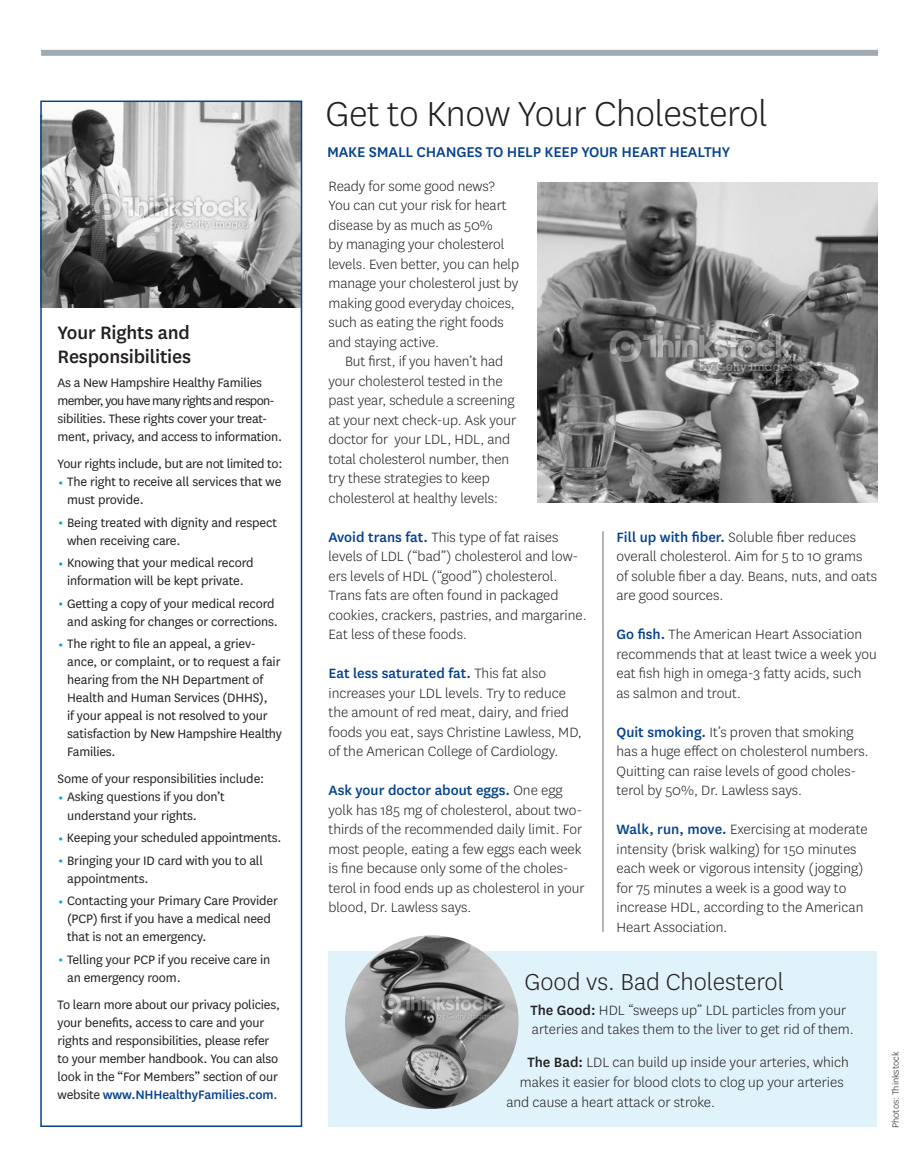
<style>
.page{position:relative;width:918px;height:1175px;background:#fff}
.page>*{position:absolute;margin:0;border:0;box-sizing:border-box;transform-origin:0 0}
.t1{font:300 40.5px "National";letter-spacing:-.01em;color:#231f20}
.Body_Light_10_5{font:300 27px "National";color:#231f20}
.t2{font:500 21px/24px "National";letter-spacing:-.01em;color:#231f20}
.t3{font:500 16.5px "National";letter-spacing:-.01em;color:#05428c}
.Body_Light_10_5-2{font:300 15.75px/19.5px "National";color:#231f20}
.Body_Light_10_5_Inde{font:300 15.75px/19.5px "National";letter-spacing:-.005em;color:#231f20}
.CC_body{font:14.25px/18px "National";letter-spacing:-.01em;color:#231f20}
.t4{font:300 10.5px "National";color:#231f20}
.s1{font-size:21px;color:#00a6db}
.s2{font-weight:500;color:#05428c}
.s3{font-weight:500}
</style>
<div class="page">
<div style="left:41px;top:50px;width:837px;height:6px;background:#9faab2"></div>
<img style="left:43px;top:103px;width:256px;height:205px">
<div style="left:40px;top:100px;width:262px;height:1026px;border:2px solid #05428c"></div>
<img style="left:537px;top:182px;width:341px;height:320px">
<div style="left:328px;top:951px;width:550px;height:175px;background:#e1f3fa"></div>
<hr style="left:603px;top:531px;width:1px;height:401px;background:#6c6d70">
<img style="left:345px;top:935px;width:174px;height:173px;border-radius:87px">
<p class="t2" style="left:58px;top:319px;width:135px">Your Rights and<br>Responsibilities</p>
<p class="CC_body" style="left:58px;top:373px;width:226px">As a New Hampshire Healthy Families member, you have many rights and respon&shy;sibilities. These rights cover your treat&shy;ment, privacy, and access to information.</p>
<p class="CC_body" style="left:58px;top:454px;width:226px">Your rights include, but are not limited to:</p>
<p class="CC_body" style="left:67px;top:472px;width:216px;text-indent:-10px"><span class="s1">•</span> The right to receive all services that we must provide.</p>
<p class="CC_body" style="left:67px;top:513px;width:211px;text-indent:-10px"><span class="s1">•</span> Being treated with dignity and respect when receiving care.</p>
<p class="CC_body" style="left:58px;top:553px;width:198px;text-align:center"><span class="s1">•</span> Knowing that your medical record information will be kept private.</p>
<p class="CC_body" style="left:58px;top:594px;width:222px;text-align:right"><span class="s1">•</span> Getting a copy of your medical record and asking for changes or corrections.</p>
<p class="CC_body" style="left:67px;top:634px;width:216px;text-indent:-10px"><span class="s1">•</span> The right to file an appeal, a griev&shy;ance, or complaint, or to request a fair hearing from the NH Department of<br>Health and Human Services (DHHS),<br>if your appeal is not resolved to your satisfaction by New Hampshire Healthy<br>Families.</p>
<p class="CC_body" style="left:58px;top:769px;width:208px">Some of your responsibilities include:</p>
<p class="CC_body" style="left:67px;top:787px;width:159px;text-indent:-10px"><span class="s1">•</span> Asking questions if you don’t understand your rights.</p>
<p class="CC_body" style="left:58px;top:828px;width:225px"><span class="s1">•</span> Keeping your scheduled appointments.</p>
<p class="CC_body" style="left:67px;top:850px;width:197px;text-indent:-10px"><span class="s1">•</span> Bringing your ID card with you to all appointments.</p>
<p class="CC_body" style="left:67px;top:891px;width:212px;text-indent:-10px"><span class="s1">•</span> Contacting your Primary Care Provider (PCP) first if you have a medical need that is not an emergency.</p>
<p class="CC_body" style="left:67px;top:949px;width:205px;text-indent:-10px"><span class="s1">•</span> Telling your PCP if you receive care in an emergency room.</p>
<p class="CC_body" style="left:58px;top:994px;width:224px">To learn more about our privacy policies, your benefits, access to care and your rights and responsibilities, please refer to your member handbook. You can also look in the “For Members” section of our website <span class="s2">www.NHHealthyFamilies.com</span>.</p>
<p class="t1" style="left:326px;top:88px;width:443px">Get to Know Your Cholesterol</p>
<p class="t3" style="left:327px;top:140px;width:405px">MAKE SMALL CHANGES TO HELP KEEP YOUR HEART HEALTHY</p>
<p class="Body_Light_10_5-2" style="left:328px;top:175px;width:192px">Ready for some good news?<br>You can cut your risk for heart disease by as much as 50%<br>by managing your cholesterol levels. Even better, you can help manage your cholesterol just by making good everyday choices, such as eating the right foods and staying active.</p>
<p class="Body_Light_10_5_Inde" style="left:328px;top:351px;width:189px;text-indent:16px">But first, if you haven’t had your cholesterol tested in the past year, schedule a screening at your next check-up. Ask your doctor for your LDL, HDL, and total cholesterol number, then try these strategies to keep cholesterol at healthy levels:</p>
<p class="Body_Light_10_5-2" style="left:328px;top:526px;width:260px"><span class="s2">Avoid trans fat.</span> This type of fat raises levels of LDL (“bad”) cholesterol and low&shy;ers levels of HDL (“good”) cholesterol.<br>Trans fats are often found in packaged cookies, crackers, pastries, and margarine.<br>Eat less of these foods.</p>
<p class="Body_Light_10_5-2" style="left:328px;top:663px;width:255px"><span class="s2">Eat less saturated fat.</span> This fat also increases your LDL levels. Try to reduce the amount of red meat, dairy, and fried foods you eat, says Christine Lawless, MD, of the American College of Cardiology.</p>
<p class="Body_Light_10_5-2" style="left:328px;top:780px;width:258px"><span class="s2">Ask your doctor about eggs.</span> One egg yolk has 185 mg of cholesterol, about two&shy;thirds of the recommended daily limit. For most people, eating a few eggs each week is fine because only some of the choles&shy;terol in food ends up as cholesterol in your blood, Dr. Lawless says.</p>
<p class="Body_Light_10_5-2" style="left:616px;top:526px;width:262px"><span class="s2">Fill up with fiber.</span> Soluble fiber reduces overall cholesterol. Aim for 5 to 10 grams of soluble fiber a day. Beans, nuts, and oats are good sources.</p>
<p class="Body_Light_10_5-2" style="left:616px;top:624px;width:262px"><span class="s2">Go fish.</span> The American Heart Association recommends that at least twice a week you eat fish high in omega-3 fatty acids, such as salmon and trout.</p>
<p class="Body_Light_10_5-2" style="left:616px;top:721px;width:254px"><span class="s2">Quit smoking.</span> It’s proven that smoking has a huge effect on cholesterol numbers.<br>Quitting can raise levels of good choles&shy;terol by 50%, Dr. Lawless says.</p>
<p class="Body_Light_10_5-2" style="left:616px;top:819px;width:253px"><span class="s2">Walk, run, move.</span> Exercising at moderate intensity (brisk walking) for 150 minutes each week or vigorous intensity (jogging) for 75 minutes a week is a good way to increase HDL, according to the American Heart Association.</p>
<p class="Body_Light_10_5" style="left:524px;top:964px;width:261px">Good vs. Bad Cholesterol</p>
<p class="Body_Light_10_5-2" style="left:530px;top:1000px;width:325px"><span class="s3">The Good:</span> HDL “sweeps up” LDL particles from your arteries and takes them to the liver to get rid of them.</p>
<p class="Body_Light_10_5-2" style="left:527px;top:1052px;width:323px"><span class="s3">The Bad:</span> LDL can build up inside your arteries, which</p>
<p class="Body_Light_10_5-2" style="left:520px;top:1072px;width:325px">makes it easier for blood clots to clog up your arteries</p>
<p class="Body_Light_10_5-2" style="left:506px;top:1091px;width:210px">and cause a heart attack or stroke.</p>
<p class="t4" style="left:889px;top:1127px;width:77px;rotate:-90deg">Photos: Thinkstock</p>
</div>
